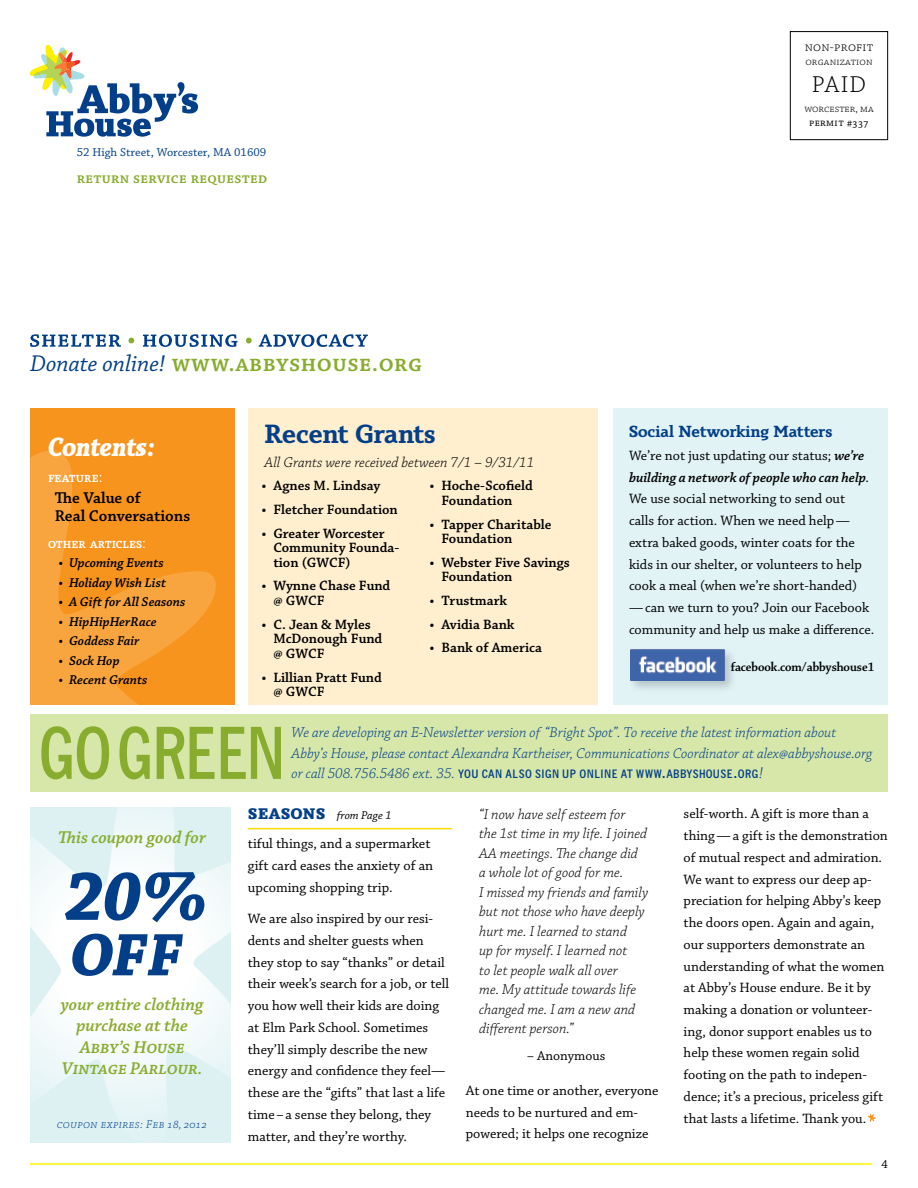
<style>
.page{position:relative;width:918px;height:1188px;background:#fff}
.page>*{position:absolute;margin:0;border:0;box-sizing:border-box;transform-origin:0 0}
.t1{font:72px "Chaparral Pro Bold It Capt";color:#023f88}
.t2{font:700 condensed 70.8px "News Gothic";letter-spacing:-.01em;color:#88ac2e;scale:.9 1}
.t3{font:63px "Chaparral Pro Bold It Capt";color:#023f88}
.t4{font:600 27px "Sky Serif";letter-spacing:-.005em;color:#023f88}
.t5{font:italic 700 27px "Sky Serif";letter-spacing:-.02em;color:#fff}
.t6{font:300 24.15px "Chaparral Pro";color:#000}
.t7{font:600 24px "Chaparral Pro";letter-spacing:.02em;color:#88ac2e}
.t8{font:italic 600 18px/21.6px "Chaparral Pro";color:#88ac2e;text-align:center}
.t9{font:600 16.5px/18px "Chaparral Pro";color:#000}
.t10{font:600 16.5px "Sky Serif";color:#023f88}
.t11{font:italic 300 15px/19.5px "Chaparral Pro";color:#000}
.t12{font:italic 300 15px/20.7px "Chaparral Pro";color:#023f88}
.t13{font:600 15px "Chaparral Pro";letter-spacing:.02em;color:#88ac2e}
.t14{font:15px "Sky Serif Medium SC";color:#fff}
.t15{font:14.4px/21.9px "Chaparral Pro";color:#000}
.t16{font:14.25px/21.8px "Chaparral Pro";color:#000}
.t17{font:600 14.25px/14.5px "Chaparral Pro";color:#000}
.t18{font:italic 600 13.5px "Chaparral Pro";color:#000}
.t19{font:13.5px "Chaparral Pro Semibold Disp";color:#000}
.t20{font:300 13.5px "Chaparral Pro";letter-spacing:.02em;color:#000}
.t21{font:13.5px "Chaparral Pro Capt";color:#000}
.t22{font:12px "Chaparral Pro Capt";color:#023f88}
.t23{font:italic 300 12px "Chaparral Pro";letter-spacing:.04em;color:#023f88}
.t24{font:italic 12px "Chaparral Pro";color:#000}
.t25{font:12px "Chaparral Pro Capt";color:#000}
.t26{font:700 condensed 11.55px "News Gothic";letter-spacing:.045em;color:#023f88}
.t27{font:300 10.8px "Chaparral Pro";letter-spacing:.01em;color:#000}
.t28{font:10.8px "Chaparral Pro";letter-spacing:.025em;color:#000}
.s1{font-weight:400;font-style:italic;color:#023f88}
.s2{font-weight:600;font-style:italic}
.s3{font-family:"Chaparral Pro";font-weight:300;font-style:italic;font-stretch:normal;font-size:15px}
.s4{font-size:16.5px}
.s5{font-family:"Chaparral Pro";font-weight:300;font-style:italic;font-stretch:normal;font-size:16.5px}
.s6{font-family:"Sky Serif Semibold SC";font-style:normal;font-size:22.5px;color:#023f88}
</style>
<div class="page">
<hr style="left:30px;top:1163px;width:842px;height:2px;background:#fff200">
<div style="left:790px;top:31px;width:98px;height:109px;border:1px solid #000"></div>
<svg style="left:30px;top:45px;width:168px;height:92px"></svg>
<svg style="left:30px;top:334px;width:91px;height:13px"></svg>
<svg style="left:129px;top:338px;width:5px;height:5px"></svg>
<svg style="left:143px;top:334px;width:94px;height:13px"></svg>
<svg style="left:246px;top:338px;width:6px;height:5px"></svg>
<svg style="left:259px;top:334px;width:109px;height:13px"></svg>
<div style="left:30px;top:714px;width:858px;height:77px;background:#d6e7a9"></div>
<div style="left:30px;top:409px;width:204px;height:296px;background:#f7941e"></div>
<svg style="left:30px;top:451px;width:186px;height:254px"></svg>
<div style="left:248px;top:409px;width:349px;height:296px;background:#ffefcf"></div>
<svg style="left:867px;top:1114px;width:9px;height:8px"></svg>
<hr style="left:248px;top:828px;width:204px;height:1px;background:#fd0">
<svg style="left:30px;top:808px;width:201px;height:335px"></svg>
<div style="left:614px;top:409px;width:274px;height:296px;background:#e1f3f5"></div>
<div style="left:627px;top:646px;width:111px;height:47px;background:#000;opacity:.2"></div>
<img style="left:631px;top:649px;width:94px;height:32px">
<p class="t22" style="left:77px;top:146px;width:191px">52 High Street, Worcester, MA 01609</p>
<p class="t13" style="left:77px;top:170px;width:192px">return service requested</p>
<p class="t20" style="left:805px;top:39px;width:70px">non-profit</p>
<p class="t27" style="left:805px;top:56px;width:69px">organization</p>
<h3 class="t6" style="left:812px;top:71px;width:56px">PAID</h3>
<p class="t27" style="left:804px;top:102px;width:71px">worcester, ma</p>
<p class="t28" style="left:809px;top:117px;width:61px">permit #337</p>
<h3 class="t7" style="left:30px;top:350px;width:394px"><span class="s1">Donate online!</span> www.abbyshouse.org</h3>
<h3 class="t5" style="left:48px;top:432px;width:109px">Contents:</h3>
<p class="t14" style="left:48px;top:468px;width:56px">feature:</p>
<p class="t9" style="left:55px;top:489px;width:137px">The Value of<br>Real Conversations</p>
<p class="t14" style="left:48px;top:534px;width:100px">other articles:</p>
<p class="t18" style="left:58px;top:555px;width:107px">• Upcoming Events</p>
<p class="t18" style="left:58px;top:575px;width:109px">• Holiday Wish List</p>
<p class="t18" style="left:58px;top:594px;width:129px">• A Gift for All Seasons</p>
<p class="t18" style="left:58px;top:614px;width:100px">• HipHipHerRace</p>
<p class="t18" style="left:58px;top:633px;width:83px">• Goddess Fair</p>
<p class="t18" style="left:58px;top:653px;width:63px">• Sock Hop</p>
<p class="t18" style="left:58px;top:672px;width:90px">• Recent Grants</p>
<h3 class="t4" style="left:264px;top:419px;width:172px">Recent Grants</h3>
<p class="t11" style="left:264px;top:453px;width:271px">All Grants were received between 7/1 – 9/31/11</p>
<p class="t17" style="left:261px;top:479px;width:121px">• Agnes M. Lindsay</p>
<p class="t17" style="left:261px;top:503px;width:138px">• Fletcher Foundation</p>
<p class="t17" style="left:273px;top:526px;width:127px;text-indent:-12px">• Greater Worcester<br>Community Founda&shy;tion (GWCF)</p>
<p class="t17" style="left:273px;top:579px;width:118px;text-indent:-12px">• Wynne Chase Fund @ GWCF</p>
<p class="t17" style="left:273px;top:617px;width:110px;text-indent:-12px">• C. Jean &amp; Myles<br>McDonough Fund @ GWCF</p>
<p class="t17" style="left:273px;top:670px;width:110px;text-indent:-12px">• Lillian Pratt Fund @ GWCF</p>
<p class="t17" style="left:429px;top:479px;width:105px;text-align:center">• Hoche-Scofield<br>Foundation</p>
<p class="t17" style="left:441px;top:517px;width:112px;text-indent:-12px">• Tapper Charitable<br>Foundation</p>
<p class="t17" style="left:441px;top:555px;width:130px;text-indent:-12px">• Webster Five Savings<br>Foundation</p>
<p class="t17" style="left:429px;top:594px;width:79px">• Trustmark</p>
<p class="t17" style="left:429px;top:617px;width:87px">• Avidia Bank</p>
<p class="t17" style="left:429px;top:641px;width:114px">• Bank of America</p>
<p class="t10" style="left:629px;top:422px;width:205px">Social Networking Matters</p>
<p class="t16" style="left:629px;top:445px;width:247px">We’re not just updating our status; <span class="s2">we’re building a network of people who can help</span>.<br>We use social networking to send out<br>calls for action. When we need help — extra baked goods, winter coats for the kids in our shelter, or volunteers to help cook a meal (when we’re short-handed) —can we turn to you? Join our Facebook community and help us make a difference.</p>
<p class="t19" style="left:731px;top:660px;width:145px">facebook.com/abbyshouse1</p>
<h2 class="t2" style="left:39px;top:710px;width:276px">GO GREEN</h2>
<p class="t12" style="left:291px;top:723px;width:582px">We are developing an E-Newsletter version of “Bright Spot”. To receive the latest information about<br>Abby’s House, please contact Alexandra Kartheiser, Communications Coordinator at alex@abbyshouse.org</p>
<p class="t26" style="left:291px;top:767px;width:473px"><span class="s3">or call 508.756.5486 ext. 35.</span> YOU CAN ALSO SIGN UP ONLINE AT WWW<span class="s4">.</span>ABBYSHOUSE<span class="s4">.</span>ORG<span class="s5">!</span></p>
<p class="t8" style="left:58px;top:827px;width:150px">This coupon good for</p>
<h1 class="t1" style="left:65px;top:854px;width:145px">20%</h1>
<h3 class="t3" style="left:69px;top:918px;width:115px">OFF</h3>
<p class="t8" style="left:61px;top:994px;width:146px">your entire clothing purchase at the<br>Abby’s House<br>Vintage Parlour.</p>
<p class="t23" style="left:57px;top:1118px;width:152px">coupon expires: Feb 18, 2012</p>
<p class="t24" style="left:248px;top:808px;width:145px"><span class="s6">seasons</span> from Page 1</p>
<p class="t15" style="left:248px;top:833px;width:187px">tiful things, and a supermarket gift card eases the anxiety of an upcoming shopping trip.</p>
<p class="t16" style="left:248px;top:908px;width:203px">We are also inspired by our resi&shy;dents and shelter guests when they stop to say “thanks” or detail their week’s search for a job, or tell you how well their kids are doing at Elm Park School. Sometimes they’ll simply describe the new energy and confidence they feel— these are the “gifts” that last a life time–a sense they belong, they matter, and they’re worthy.</p>
<p class="t11" style="left:479px;top:805px;width:171px">“I now have self esteem for<br>the 1st time in my life. I joined<br>AA meetings. The change did<br>a whole lot of good for me.<br>I missed my friends and family but not those who have deeply hurt me. I learned to stand<br>up for myself. I learned not<br>to let people walk all over<br>me. My attitude towards life changed me. I am a new and different person.”</p>
<p class="t21" style="left:527px;top:1048px;width:80px">– Anonymous</p>
<p class="t16" style="left:466px;top:1080px;width:194px">At one time or another, everyone needs to be nurtured and em&shy;powered; it helps one recognize</p>
<p class="t16" style="left:684px;top:803px;width:206px">self-worth. A gift is more than a thing—a gift is the demonstration of mutual respect and admiration.<br>We want to express our deep ap&shy;preciation for helping Abby’s keep the doors open. Again and again, our supporters demonstrate an understanding of what the women at Abby’s House endure. Be it by making a donation or volunteer&shy;ing, donor support enables us to help these women regain solid footing on the path to indepen&shy;dence; it’s a precious, priceless gift that lasts a lifetime. Thank you.</p>
<p class="t25" style="left:882px;top:1157px;width:8px">4</p>
</div>
